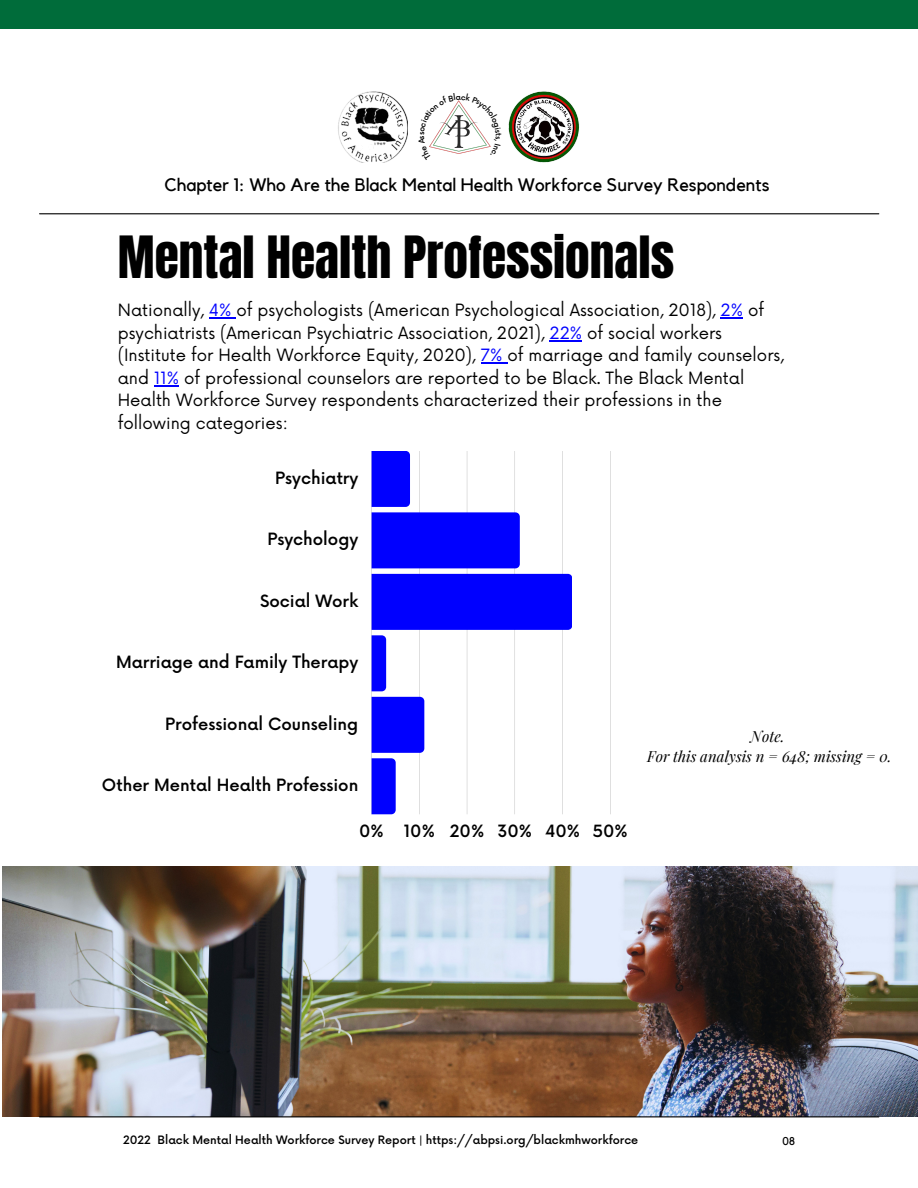
<style>
.page{position:relative;width:918px;height:1188px;background:#fff}
.page>*{position:absolute;margin:0;border:0;box-sizing:border-box;transform-origin:0 0}
.t1{font:49.5px "Anton";color:#000}
.t2{font:18px "Kollektif";color:#000}
.t3{font:16.5px/22.5px "Now";color:#000}
.t4{font:500 16.5px "Now";color:#000}
.t5{font:italic 15px/20.2px "Playfair Display";color:#000;text-align:center}
.t6{font:500 11.25px "Now";color:#000}
.t7{font:11.25px "Kollektif";color:#000}
.s1{color:#00f}
</style>
<div class="page">
<img style="left:2px;top:866px;width:916px;height:250px">
<svg style="left:209px;top:318px;width:27px;height:1px"></svg>
<svg style="left:721px;top:318px;width:22px;height:1px"></svg>
<hr style="left:550px;top:340px;width:32px;height:1px;background:#00f">
<svg style="left:481px;top:363px;width:26px;height:1px"></svg>
<svg style="left:154px;top:385px;width:25px;height:1px"></svg>
<div style="left:0;top:0;width:918px;height:29px;background:#006c3a"></div>
<hr style="left:40px;top:1116px;width:839px;height:1px;background:#000">
<img style="left:338px;top:92px;width:70px;height:70px">
<img style="left:508px;top:92px;width:71px;height:70px">
<hr style="left:40px;top:213px;width:839px;height:1px;background:#000">
<svg style="left:371px;top:451px;width:240px;height:363px"></svg>
<svg style="left:406px;top:451px;width:4px;height:56px"></svg>
<svg style="left:515px;top:512px;width:5px;height:56px"></svg>
<svg style="left:568px;top:574px;width:4px;height:56px"></svg>
<svg style="left:382px;top:635px;width:4px;height:56px"></svg>
<svg style="left:420px;top:697px;width:4px;height:56px"></svg>
<svg style="left:391px;top:758px;width:5px;height:56px"></svg>
<svg style="left:429px;top:100px;width:62px;height:54px"></svg>
<p class="t2" style="left:164px;top:177px;width:607px">Chapter 1: Who Are the Black Mental Health Workforce Survey Respondents</p>
<h1 class="t1" style="left:118px;top:222px;width:558px">Mental Health Professionals</h1>
<p class="t3" style="left:118px;top:300px;width:668px">Nationally, <span class="s1">4%</span> of psychologists (American Psychological Association, 2018), <span class="s1">2%</span> of psychiatrists (American Psychiatric Association, 2021), <span class="s1">22%</span> of social workers (Institute for Health Workforce Equity, 2020), <span class="s1">7%</span> of marriage and family counselors, and <span class="s1">11%</span> of professional counselors are reported to be Black. The Black Mental Health Workforce Survey respondents characterized their professions in the following categories:</p>
<p class="t4" style="left:275px;top:469px;width:85px">Psychiatry</p>
<p class="t4" style="left:267px;top:530px;width:92px">Psychology</p>
<p class="t4" style="left:260px;top:592px;width:100px">Social Work</p>
<p class="t4" style="left:116px;top:653px;width:244px">Marriage and Family Therapy</p>
<p class="t4" style="left:165px;top:715px;width:195px">Professional Counseling</p>
<p class="t4" style="left:102px;top:776px;width:258px">Other Mental Health Profession</p>
<p class="t4" style="left:359px;top:822px;width:270px">0% 10% 20% 30% 40% 50%</p>
<p class="t5" style="left:647px;top:725px;width:246px">Note.<br>For this analysis n = 648; missing = 0.</p>
<p class="t6" style="left:123px;top:1134px;width:517px">2022 Black Mental Health Workforce Survey Report | https://abpsi.org/blackmhworkforce</p>
<p class="t7" style="left:783px;top:1136px;width:14px">08</p>
</div>
